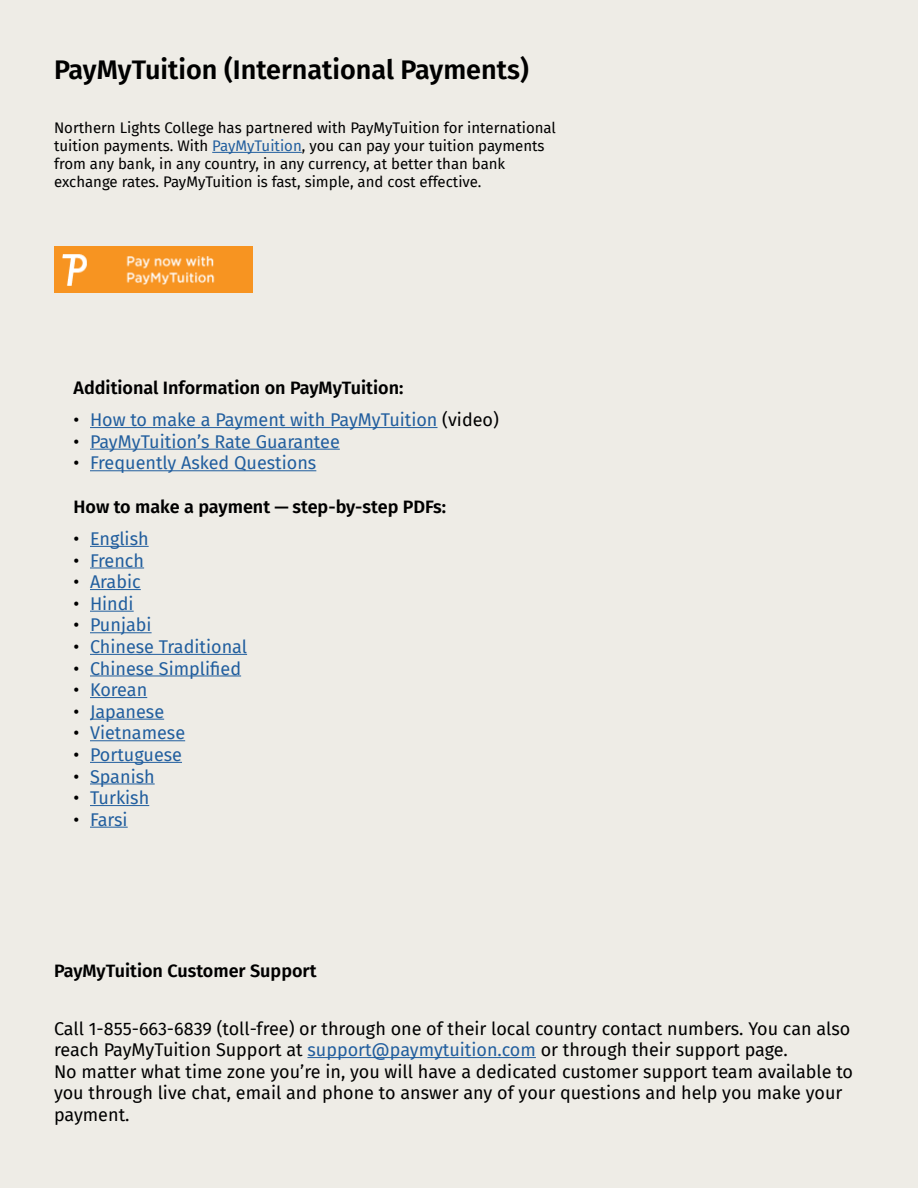
<style>
.page{position:relative;width:918px;height:1188px;background:#eeece6}
.page>*{position:absolute;margin:0;border:0;box-sizing:border-box;transform-origin:0 0}
.t1{font:600 27px "Fira Sans";color:#000}
.t2{font:18px/21.6px "Fira Sans";color:#000}
.t3{font:18px "Fira Sans";color:#215e9e}
.t4{font:600 18px "Fira Sans";color:#000}
.t5{font:15px/18px "Fira Sans";color:#000}
.s1{color:#215e9e}
.s2{color:#000}
</style>
<div class="page">
<hr style="left:90px;top:427px;width:348px;height:1px;background:#215e9e">
<hr style="left:90px;top:449px;width:250px;height:1px;background:#215e9e">
<hr style="left:90px;top:470px;width:226px;height:1px;background:#215e9e">
<hr style="left:90px;top:546px;width:59px;height:1px;background:#215e9e">
<hr style="left:90px;top:568px;width:54px;height:1px;background:#215e9e">
<hr style="left:90px;top:589px;width:51px;height:1px;background:#215e9e">
<hr style="left:90px;top:611px;width:44px;height:1px;background:#215e9e">
<hr style="left:90px;top:632px;width:62px;height:1px;background:#215e9e">
<hr style="left:90px;top:654px;width:157px;height:1px;background:#215e9e">
<hr style="left:90px;top:676px;width:151px;height:1px;background:#215e9e">
<hr style="left:90px;top:697px;width:57px;height:1px;background:#215e9e">
<hr style="left:90px;top:719px;width:74px;height:1px;background:#215e9e">
<hr style="left:90px;top:740px;width:95px;height:1px;background:#215e9e">
<hr style="left:90px;top:762px;width:92px;height:1px;background:#215e9e">
<hr style="left:90px;top:784px;width:65px;height:1px;background:#215e9e">
<hr style="left:90px;top:805px;width:59px;height:1px;background:#215e9e">
<hr style="left:90px;top:827px;width:38px;height:1px;background:#215e9e">
<hr style="left:307px;top:1057px;width:229px;height:1px;background:#215e9e">
<hr style="left:212px;top:152px;width:90px;height:1px;background:#215e9e">
<img style="left:55px;top:247px;width:197px;height:45px">
<h1 class="t1" style="left:54px;top:48px;width:476px">PayMyTuition (International Payments)</h1>
<p class="t5" style="left:54px;top:119px;width:504px">Northern Lights College has partnered with PayMyTuition for international tuition payments. With <span class="s1">PayMyTuition</span>, you can pay your tuition payments from any bank, in any country, in any currency, at better than bank exchange rates. PayMyTuition is fast, simple, and cost effective.</p>
<p class="t4" style="left:74px;top:373px;width:331px">Additional Information on PayMyTuition:</p>
<p class="t3" style="left:74px;top:406px;width:427px"><span class="s2">•</span> How to make a Payment with PayMyTuition <span class="s2">(video)</span></p>
<p class="t3" style="left:74px;top:428px;width:268px"><span class="s2">•</span> PayMyTuition’s Rate Guarantee</p>
<p class="t3" style="left:74px;top:450px;width:244px"><span class="s2">•</span> Frequently Asked Questions</p>
<p class="t4" style="left:74px;top:492px;width:374px">How to make a payment — step-by-step PDFs:</p>
<p class="t3" style="left:74px;top:525px;width:77px"><span class="s2">•</span> English</p>
<p class="t3" style="left:74px;top:547px;width:72px"><span class="s2">•</span> French</p>
<p class="t3" style="left:74px;top:568px;width:69px"><span class="s2">•</span> Arabic</p>
<p class="t3" style="left:74px;top:590px;width:62px"><span class="s2">•</span> Hindi</p>
<p class="t3" style="left:74px;top:612px;width:80px"><span class="s2">•</span> Punjabi</p>
<p class="t3" style="left:74px;top:633px;width:175px"><span class="s2">•</span> Chinese Traditional</p>
<p class="t3" style="left:74px;top:655px;width:169px"><span class="s2">•</span> Chinese Simplified</p>
<p class="t3" style="left:74px;top:676px;width:75px"><span class="s2">•</span> Korean</p>
<p class="t3" style="left:74px;top:698px;width:92px"><span class="s2">•</span> Japanese</p>
<p class="t3" style="left:74px;top:720px;width:113px"><span class="s2">•</span> Vietnamese</p>
<p class="t3" style="left:74px;top:741px;width:110px"><span class="s2">•</span> Portuguese</p>
<p class="t3" style="left:74px;top:763px;width:83px"><span class="s2">•</span> Spanish</p>
<p class="t3" style="left:74px;top:784px;width:77px"><span class="s2">•</span> Turkish</p>
<p class="t3" style="left:74px;top:806px;width:56px"><span class="s2">•</span> Farsi</p>
<p class="t4" style="left:54px;top:956px;width:264px">PayMyTuition Customer Support</p>
<p class="t2" style="left:54px;top:1017px;width:801px">Call 1-855-663-6839 (toll-free) or through one of their local country contact numbers. You can also reach PayMyTuition Support at <span class="s1">support@paymytuition.com</span> or through their support page.<br>No matter what time zone you’re in, you will have a dedicated customer support team available to you through live chat, email and phone to answer any of your questions and help you make your payment.</p>
</div>
